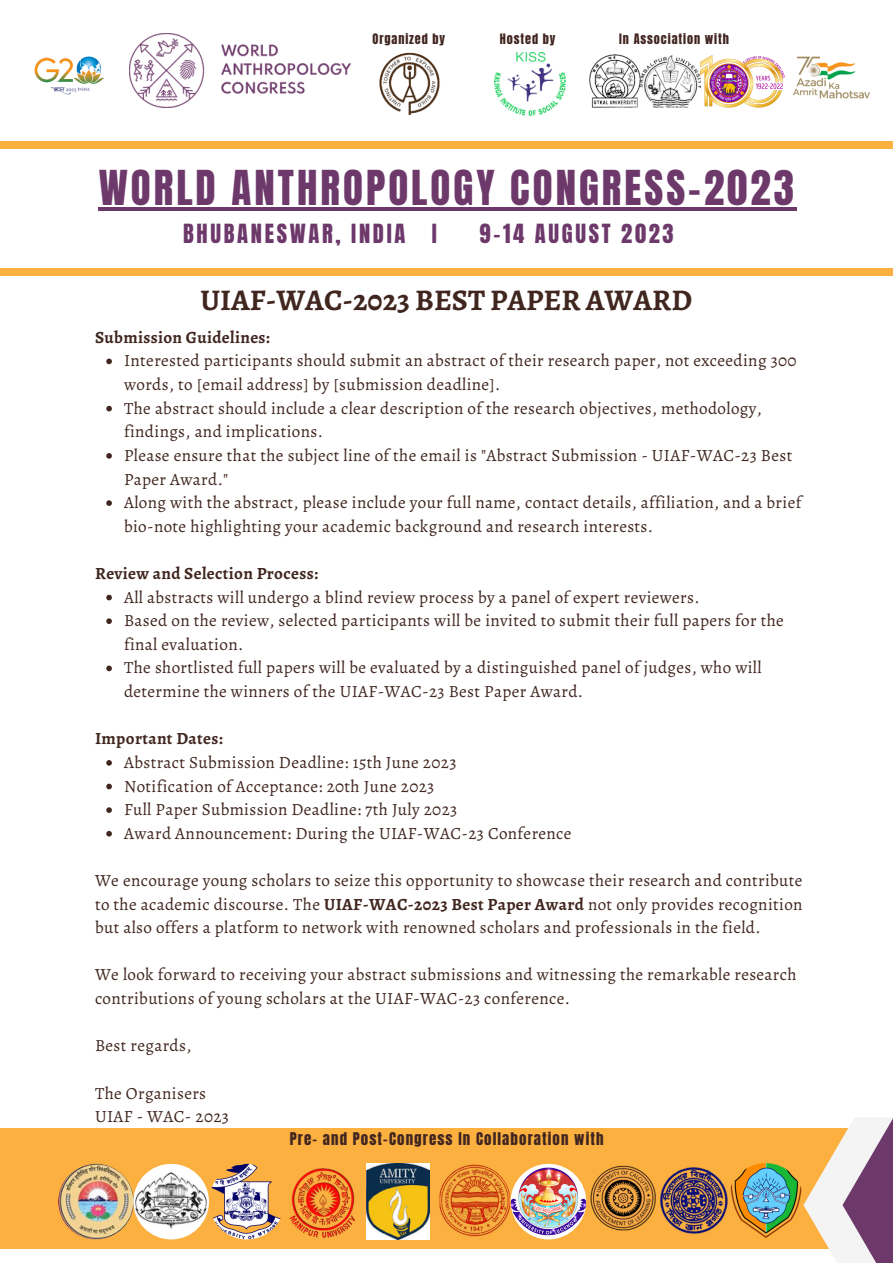
<style>
.page{position:relative;width:893px;height:1264px;background:#fff}
.page>*{position:absolute;margin:0;border:0;box-sizing:border-box;transform-origin:0 0}
.t1{font:40.95px "Anton";letter-spacing:.075em;color:#6d396b}
.t2{font:700 30px "Alegreya";color:#40261f}
.t3{font:22.5px "Anton";letter-spacing:.12em;color:#6d396b}
.t4{font:17.1px/23.5px "Alegreya";letter-spacing:.02em;color:#40261f}
.t5{font:700 17.1px "Alegreya";letter-spacing:.02em;color:#40261f}
.t6{font:14.85px "Anton";letter-spacing:.075em;color:#412520}
.t7{font:12.3px "Anton";letter-spacing:.075em;color:#412520}
.s1{font-weight:700}
</style>
<div class="page">
<div style="left:1px;top:269px;width:891px;height:7px;background:#fbb040"></div>
<div style="left:0;top:1128px;width:892px;height:120px;background:#fbb040"></div>
<svg style="left:803px;top:1139px;width:39px;height:123px;fill:#f4f4f4"></svg>
<svg style="left:842px;top:1118px;width:50px;height:144px;background:#a98ca7"></svg>
<div style="left:1px;top:141px;width:891px;height:7px;background:#fbb040"></div>
<img style="left:58px;top:1163px;width:76px;height:76px;border-radius:50%">
<img style="left:133px;top:1163px;width:76px;height:76px;border-radius:50%">
<img style="left:209px;top:1163px;width:75px;height:76px;border-radius:50%">
<img style="left:284px;top:1163px;width:76px;height:76px;border-radius:50%">
<img style="left:435px;top:1163px;width:75px;height:76px;border-radius:50%">
<img style="left:510px;top:1163px;width:76px;height:76px;border-radius:50%">
<img style="left:366px;top:1163px;width:63px;height:75px">
<img style="left:574px;top:1165px;width:154px;height:69px">
<img style="left:727px;top:1163px;width:76px;height:75px;border-radius:50%">
<img style="left:589px;top:55px;width:49px;height:53px">
<img style="left:638px;top:55px;width:145px;height:53px">
<img style="left:378px;top:53px;width:63px;height:62px;border-radius:50%">
<img style="left:129px;top:34px;width:223px;height:74px">
<img style="left:783px;top:56px;width:87px;height:43px">
<img style="left:34px;top:56px;width:70px;height:39px">
<img style="left:494px;top:53px;width:71px;height:63px">
<hr style="left:99px;top:207px;width:698px;height:3px;background:#6d396b">
<svg style="left:106px;top:358px;width:6px;height:6px"></svg>
<svg style="left:106px;top:406px;width:6px;height:5px"></svg>
<svg style="left:106px;top:453px;width:6px;height:5px"></svg>
<svg style="left:106px;top:500px;width:6px;height:6px"></svg>
<svg style="left:106px;top:594px;width:6px;height:6px"></svg>
<svg style="left:106px;top:618px;width:6px;height:6px"></svg>
<svg style="left:106px;top:665px;width:6px;height:6px"></svg>
<svg style="left:106px;top:760px;width:6px;height:5px"></svg>
<svg style="left:106px;top:783px;width:6px;height:6px"></svg>
<svg style="left:106px;top:807px;width:6px;height:6px"></svg>
<svg style="left:106px;top:831px;width:6px;height:5px"></svg>
<p class="t7" style="left:372px;top:30px;width:74px">Organized by</p>
<p class="t7" style="left:500px;top:30px;width:57px">Hosted by</p>
<p class="t7" style="left:619px;top:30px;width:111px">In Association with</p>
<p class="t1" style="left:99px;top:158px;width:696px">WORLD ANTHROPOLOGY CONGRESS-2023</p>
<p class="t3" style="left:183px;top:217px;width:255px">BHUBANESWAR, INDIA I</p>
<p class="t3" style="left:479px;top:217px;width:196px">9-14 AUGUST 2023</p>
<p class="t2" style="left:200px;top:279px;width:493px">UIAF-WAC-2023 BEST PAPER AWARD</p>
<p class="t5" style="left:95px;top:325px;width:176px">Submission Guidelines:</p>
<p class="t4" style="left:124px;top:349px;width:674px">Interested participants should submit an abstract of their research paper, not exceeding 300 words, to [email address] by [submission deadline].</p>
<p class="t4" style="left:124px;top:396px;width:639px">The abstract should include a clear description of the research objectives, methodology, findings, and implications.</p>
<p class="t4" style="left:124px;top:443px;width:669px">Please ensure that the subject line of the email is "Abstract Submission - UIAF-WAC-23 Best<br>Paper Award."</p>
<p class="t4" style="left:124px;top:490px;width:678px">Along with the abstract, please include your full name, contact details, affiliation, and a brief bio-note highlighting your academic background and research interests.</p>
<p class="t5" style="left:95px;top:561px;width:224px">Review and Selection Process:</p>
<p class="t4" style="left:124px;top:585px;width:577px">All abstracts will undergo a blind review process by a panel of expert reviewers.</p>
<p class="t4" style="left:124px;top:608px;width:661px">Based on the review, selected participants will be invited to submit their full papers for the final evaluation.</p>
<p class="t4" style="left:124px;top:656px;width:639px">The shortlisted full papers will be evaluated by a distinguished panel of judges, who will determine the winners of the UIAF-WAC-23 Best Paper Award.</p>
<p class="t5" style="left:95px;top:727px;width:129px">Important Dates:</p>
<p class="t4" style="left:124px;top:750px;width:334px">Abstract Submission Deadline: 15th June 2023</p>
<p class="t4" style="left:124px;top:774px;width:312px">Notification of Acceptance: 20th June 2023</p>
<p class="t4" style="left:124px;top:797px;width:335px">Full Paper Submission Deadline: 7th July 2023</p>
<p class="t4" style="left:124px;top:821px;width:449px">Award Announcement: During the UIAF-WAC-23 Conference</p>
<p class="t4" style="left:95px;top:868px;width:709px;text-align:justify">We encourage young scholars to seize this opportunity to showcase their research and contribute to the academic discourse. The <span class="s1">UIAF-WAC-2023 Best Paper Award</span> not only provides recognition but also offers a platform to network with renowned scholars and professionals in the field.</p>
<p class="t4" style="left:95px;top:963px;width:703px">We look forward to receiving your abstract submissions and witnessing the remarkable research contributions of young scholars at the UIAF-WAC-23 conference.</p>
<p class="t4" style="left:95px;top:1033px;width:98px">Best regards,</p>
<p class="t4" style="left:95px;top:1081px;width:113px">The Organisers</p>
<p class="t4" style="left:95px;top:1104px;width:135px">UIAF - WAC- 2023</p>
<p class="t6" style="left:290px;top:1128px;width:315px">Pre- and Post-Congress In Collaboration with</p>
</div>
